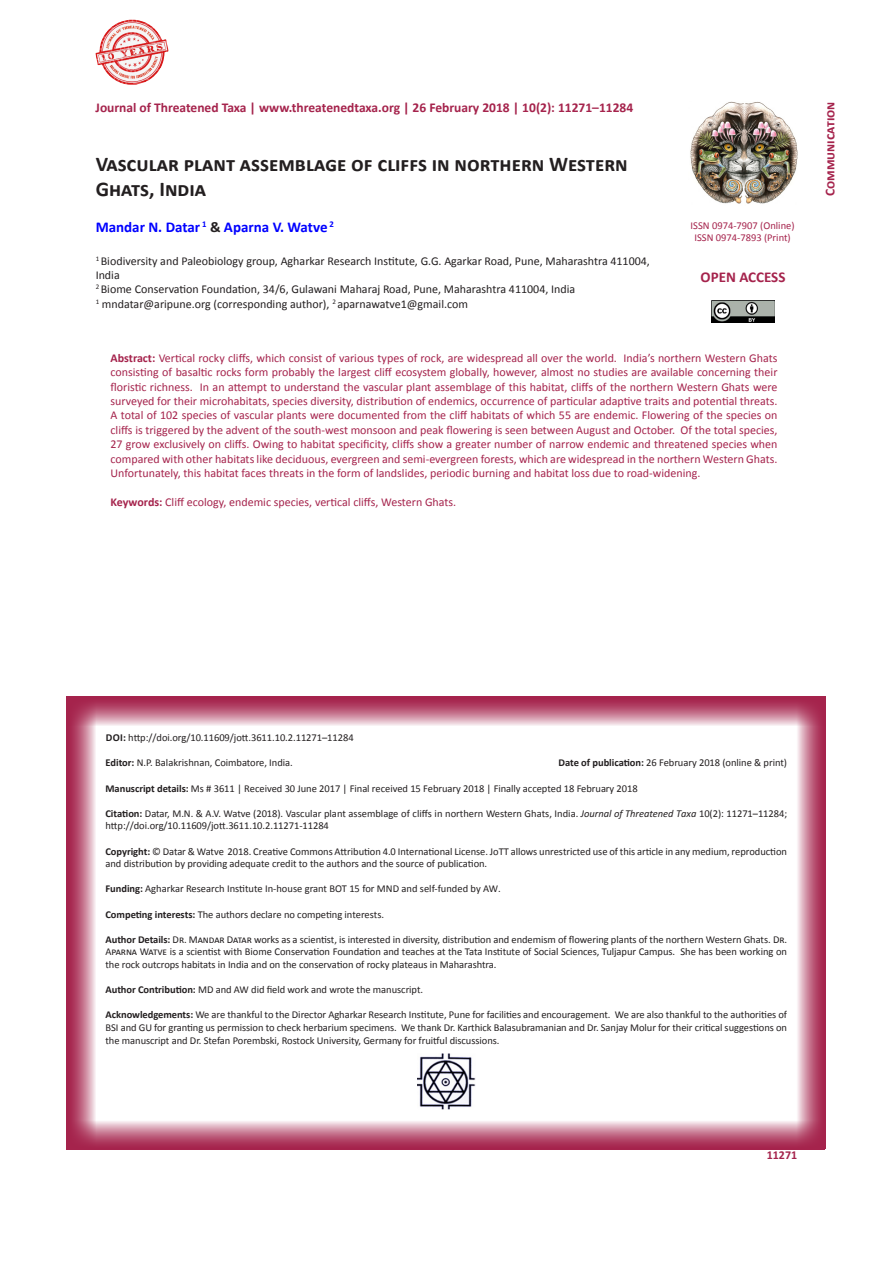
<style>
.page{position:relative;width:893px;height:1263px;background:#fff}
.page>*{position:absolute;margin:0;border:0;box-sizing:border-box;transform-origin:0 0}
.t1{font:700 21px/25.2px "Calibri";color:#231f20}
.t2{font:700 15px "Calibri";color:#00f}
.t3{font:700 15px "Calibri";color:#a5234c}
.t4{font:700 13.5px "Calibri";color:#a5234c}
.t5{font:12px/14.4px "Calibri";color:#a5234c;text-align:justify}
.t6{font:12px/14.4px "Calibri";color:#231f20}
.t7{font:12px "Calibri Bold 2";color:#a5234c}
.Body{font:10.5px/12.6px "Calibri";letter-spacing:-.005em;color:#231f20;text-align:justify}
.jott_notes_citation{font:10.5px/12.6px "Calibri";letter-spacing:-.005em;color:#231f20}
.jott_notes_citation-2{font:10.5px "Calibri";color:#a5234c}
.s1{font-family:"Calibri Bold 2";font-weight:400;color:#231f20}
.s2{font-weight:700}
.s3{font-family:"Calibri Bold 2"}
.s4{font-family:"Calibri 2"}
.s5{font-style:italic}
</style>
<div class="page">
<img style="left:690px;top:101px;width:107px;height:103px">
<img style="left:711px;top:300px;width:63px;height:22px">
<svg style="left:66px;top:726px;width:30px;height:394px;background:#c36d88"></svg>
<svg style="left:796px;top:696px;width:29px;height:424px;background:#c87a93"></svg>
<svg style="left:66px;top:1120px;width:759px;height:29px;background:#c5748e"></svg>
<svg style="left:66px;top:697px;width:759px;height:29px;background:#c36e89"></svg>
<img style="left:96px;top:20px;width:72px;height:65px">
<img style="left:418px;top:1053px;width:57px;height:57px">
<p class="t4" style="left:96px;top:99px;width:539px">Journal of Threatened Taxa | www.threatenedtaxa.org | 26 February 2018 | 10(2): 11271–11284</p>
<p class="t1" style="left:96px;top:151px;width:534px">Vascular plant assemblage of cliffs in northern Western<br>Ghats, India</p>
<p class="t2" style="left:96px;top:218px;width:240px">Mandar N. Datar <sup>1</sup> <span class="s1">&amp;</span> Aparna V. Watve <sup>2</sup></p>
<p class="t6" style="left:96px;top:253px;width:556px"><sup>1</sup> Biodiversity and Paleobiology group, Agharkar Research Institute, G.G. Agarkar Road, Pune, Maharashtra 411004,<br>India</p>
<p class="t6" style="left:96px;top:282px;width:481px"><sup>2</sup> Biome Conservation Foundation, 34/6, Gulawani Maharaj Road, Pune, Maharashtra 411004, India</p>
<p class="t6" style="left:96px;top:297px;width:374px"><sup>1</sup> mndatar@aripune.org (corresponding author), <sup>2</sup> aparnawatve1@gmail.com</p>
<p class="jott_notes_citation-2" style="left:691px;top:218px;width:105px">ISSN 0974-7907 (Online)</p>
<p class="jott_notes_citation-2" style="left:694px;top:231px;width:98px">ISSN 0974-7893 (Print)</p>
<p class="t3" style="left:701px;top:268px;width:86px">OPEN ACCESS</p>
<p class="t5" style="left:111px;top:351px;width:668px"><span class="s2">Abstract:</span> Vertical rocky cliffs, which consist of various types of rock, are widespread all over the world. India’s northern Western Ghats consisting of basaltic rocks form probably the largest cliff ecosystem globally, however, almost no studies are available concerning their floristic richness. In an attempt to understand the vascular plant assemblage of this habitat, cliffs of the northern Western Ghats were surveyed for their microhabitats, species diversity, distribution of endemics, occurrence of particular adaptive traits and potential threats.<br>A total of 102 species of vascular plants were documented from the cliff habitats of which 55 are endemic. Flowering of the species on cliffs is triggered by the advent of the south-west monsoon and peak flowering is seen between August and October. Of the total species, 27 grow exclusively on cliffs. Owing to habitat specificity, cliffs show a greater number of narrow endemic and threatened species when compared with other habitats like deciduous, evergreen and semi-evergreen forests, which are widespread in the northern Western Ghats.<br>Unfortunately, this habitat faces threats in the form of landslides, periodic burning and habitat loss due to road-widening.</p>
<p class="t5" style="left:111px;top:495px;width:347px"><span class="s2">Keywords:</span> Cliff ecology, endemic species, vertical cliffs, Western Ghats.</p>
<p class="t4" style="left:821px;top:196px;width:96px;rotate:-90deg">Communication</p>
<p class="Body" style="left:106px;top:731px;width:249px"><span class="s3">DOI:</span> http://doi.org/10.11609/jott.3611.10.<span class="s4">2</span>.11271–11284</p>
<p class="Body" style="left:105px;top:757px;width:189px"><span class="s3">Editor:</span> N.P. Balakrishnan, Coimbatore, India.</p>
<p class="Body" style="left:558px;top:757px;width:230px"><span class="s2">Date of publication:</span> 26 February 2018 (online &amp; print)</p>
<p class="jott_notes_citation" style="left:105px;top:782px;width:534px"><span class="s2">Manuscript details:</span> Ms # 3611 | Received 30 June 2017 | Final received 15 February 2018 | Finally accepted 18 February 2018</p>
<p class="jott_notes_citation" style="left:105px;top:807px;width:683px"><span class="s2">Citation:</span> Datar, M.N. &amp; A.V. Watve (2018). Vascular plant assemblage of cliffs in northern Western Ghats, India. <span class="s5">Journal of Threatened Taxa</span> 10(2): 11271–11284<span class="s4">; </span>http://doi.org/10.11609/jott.3611.10.<span class="s4">2</span>.11271-11284</p>
<p class="jott_notes_citation" style="left:105px;top:845px;width:683px"><span class="s3">Copyright:</span> <span class="s4">©</span> Datar &amp; Watve 2018. Creative Commons Attribution 4.0 International License. JoTT allows unrestricted use of this article in any medium, reproduction and distribution by providing adequate credit to the authors and the source of publication.</p>
<p class="Body" style="left:105px;top:883px;width:397px"><span class="s2">Funding:</span> Agharkar Research Institute In-house grant BOT 15 for MND and self-funded by AW.</p>
<p class="Body" style="left:105px;top:908px;width:280px"><span class="s2">Competing interests:</span> The authors declare no competing interests.</p>
<p class="Body" style="left:105px;top:933px;width:683px"><span class="s2">Author Details:</span> Dr. Mandar Datar works as a scientist, is interested in diversity, distribution and endemism of flowering plants of the northern Western Ghats. Dr.<br>Aparna Watve is a scientist with Biome Conservation Foundation and teaches at the Tata Institute of Social Sciences, Tuljapur Campus. She has been working on the rock outcrops habitats in India and on the conservation of rocky plateaus in Maharashtra.</p>
<p class="Body" style="left:105px;top:983px;width:319px"><span class="s2">Author Contribution:</span> MD and AW did field work and wrote the manuscript.</p>
<p class="Body" style="left:105px;top:1009px;width:683px"><span class="s2">Acknowledgements:</span> We are thankful to the Director Agharkar Research Institute, Pune for facilities and encouragement. We are also thankful to the authorities of BSI and GU for granting us permission to check herbarium specimens. We thank Dr. Karthick Balasubramanian and Dr. Sanjay Molur for their critical suggestions on the manuscript and Dr. Stefan Porembski, Rostock University, Germany for fruitful discussions.</p>
<p class="t7" style="left:767px;top:1148px;width:32px">11271</p>
</div>
